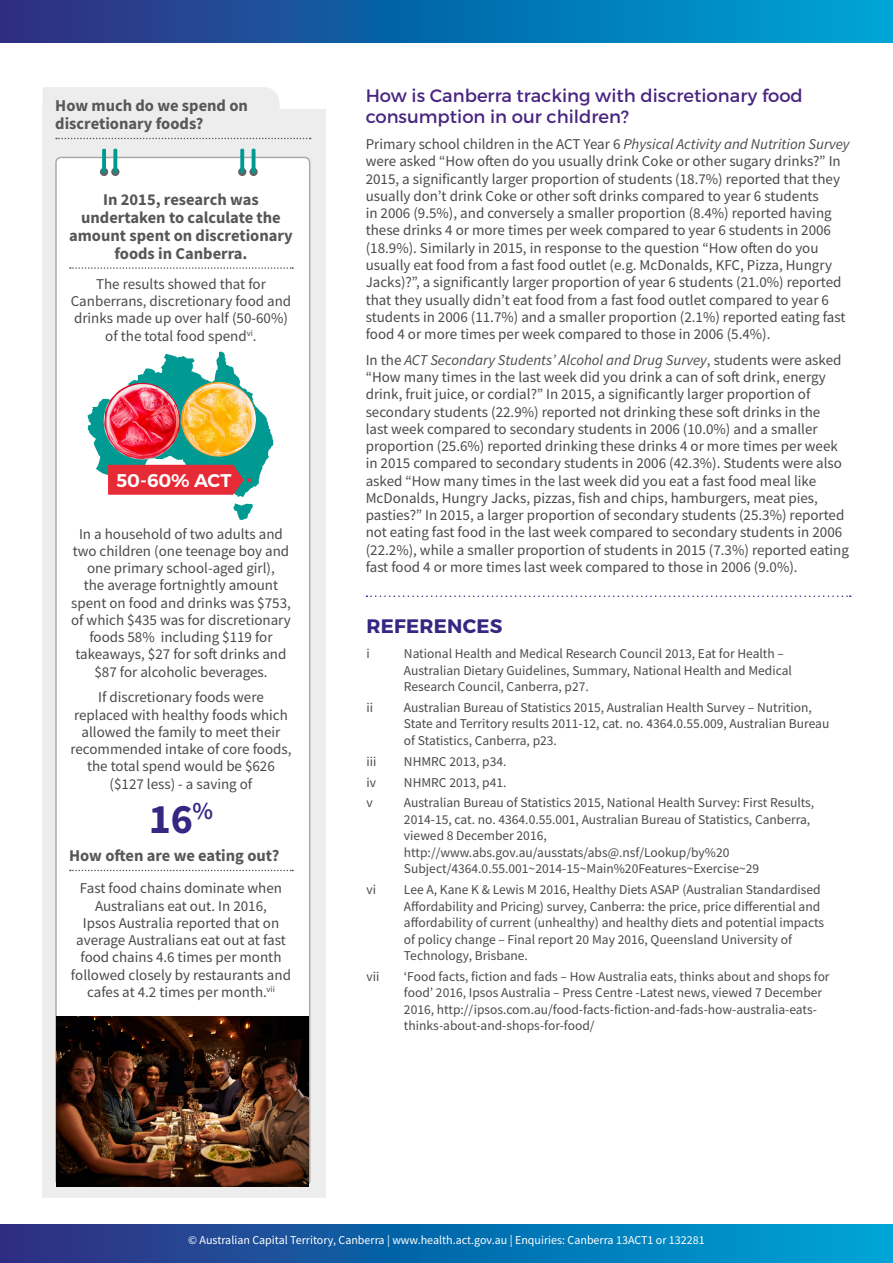
<style>
.page{position:relative;width:893px;height:1263px;background:#fff}
.page>*{position:absolute;margin:0;border:0;box-sizing:border-box;transform-origin:0 0}
.t1{font:700 42px "Source Sans Pro";color:#362783}
.t2{font:700 19.5px "Montserrat";letter-spacing:.01em;color:#362783}
.t3{font:600 18.45px "Montserrat";letter-spacing:-.005em;color:#fff}
.t4{font:18px/21px "Montserrat";color:#492581}
.t5{font:700 16.5px/18px "Source Sans Pro";color:#575756}
.t6{font:15px/17.2px "Source Sans Pro";color:#4a4a49;text-align:center}
.t7{font:13.5px/16.5px "Source Sans Pro";color:#4a4a49}
.t8{font:12px "Source Sans Pro";color:#fff}
.s1{font-style:italic}
</style>
<div class="page">
<svg style="left:0;top:0;width:893px;height:43px;background:#0e69ac"></svg>
<svg style="left:0;top:1225px;width:893px;height:38px;background:#0e69ac"></svg>
<div style="left:43px;top:87px;width:237px;height:22px;background:#ededed"></div>
<div style="left:43px;top:109px;width:283px;height:1089px;background:#ededed"></div>
<div style="left:56px;top:157px;width:254px;height:1029px;background:#fff;border-radius:5px"></div>
<svg style="left:100px;top:168px;width:8px;height:8px"></svg>
<svg style="left:102px;top:149px;width:4px;height:24px"></svg>
<svg style="left:111px;top:168px;width:8px;height:8px"></svg>
<svg style="left:113px;top:149px;width:4px;height:24px"></svg>
<svg style="left:238px;top:168px;width:8px;height:8px"></svg>
<svg style="left:240px;top:149px;width:4px;height:24px"></svg>
<svg style="left:249px;top:168px;width:9px;height:8px"></svg>
<hr style="left:252px;top:149px;width:3px;height:24px;background:#009a93;border-radius:2px">
<svg style="left:56px;top:138px;width:255px;height:1px"></svg>
<svg style="left:70px;top:267px;width:223px;height:2px"></svg>
<svg style="left:70px;top:870px;width:223px;height:1px"></svg>
<svg style="left:366px;top:595px;width:485px;height:2px"></svg>
<img style="left:57px;top:1016px;width:252px;height:170px">
<svg style="left:233px;top:503px;width:20px;height:17px"></svg>
<img style="left:87px;top:352px;width:186px;height:145px">
<img style="left:195px;top:382px;width:24px;height:8px">
<p class="t5" style="left:55px;top:96px;width:194px">How much do we spend on discretionary foods?</p>
<p class="t5" style="left:69px;top:190px;width:225px;text-align:center">In 2015, research was undertaken to calculate the amount spent on discretionary foods in Canberra.</p>
<p class="t6" style="left:71px;top:275px;width:222px">The results showed that for<br>Canberrans, discretionary food and drinks made up over half (50-60%) of the total food spend<sup>vi</sup>.</p>
<p class="t3" style="left:116px;top:468px;width:117px">50-60% ACT</p>
<p class="t6" style="left:71px;top:525px;width:221px">In a household of two adults and two children (one teenage boy and one primary school-aged girl),<br>the average fortnightly amount spent on food and drinks was $753, of which $435 was for discretionary foods 58% including $119 for takeaways, $27 for soft drinks and $87 for alcoholic beverages.</p>
<p class="t6" style="left:70px;top:689px;width:223px">If discretionary foods were replaced with healthy foods which allowed the family to meet their recommended intake of core foods, the total spend would be $626 ($127 less) - a saving of</p>
<h1 class="t1" style="left:149px;top:791px;width:66px">16<sup>%</sup></h1>
<p class="t5" style="left:69px;top:846px;width:212px">How often are we eating out?</p>
<p class="t6" style="left:71px;top:880px;width:222px">Fast food chains dominate when<br>Australians eat out. In 2016,<br>Ipsos Australia reported that on average Australians eat out at fast food chains 4.6 times per month followed closely by restaurants and cafes at 4.2 times per month.<sup>vii</sup></p>
<p class="t4" style="left:366px;top:86px;width:439px">How is Canberra tracking with discretionary food consumption in our children?</p>
<p class="t6" style="left:366px;top:136px;width:485px;text-align:left">Primary school children in the ACT Year 6 <span class="s1">Physical Activity and Nutrition Survey </span>were asked “How often do you usually drink Coke or other sugary drinks?” In 2015, a significantly larger proportion of students (18.7%) reported that they usually don’t drink Coke or other soft drinks compared to year 6 students<br>in 2006 (9.5%), and conversely a smaller proportion (8.4%) reported having these drinks 4 or more times per week compared to year 6 students in 2006 (18.9%). Similarly in 2015, in response to the question “How often do you usually eat food from a fast food outlet (e.g. McDonalds, KFC, Pizza, Hungry Jacks)?”, a significantly larger proportion of year 6 students (21.0%) reported that they usually didn’t eat food from a fast food outlet compared to year 6 students in 2006 (11.7%) and a smaller proportion (2.1%) reported eating fast food 4 or more times per week compared to those in 2006 (5.4%).</p>
<p class="t6" style="left:366px;top:351px;width:485px;text-align:left">In the <span class="s1">ACT Secondary Students’ Alcohol and Drug Survey</span>, students were asked “How many times in the last week did you drink a can of soft drink, energy drink, fruit juice, or cordial?” In 2015, a significantly larger proportion of secondary students (22.9%) reported not drinking these soft drinks in the<br>last week compared to secondary students in 2006 (10.0%) and a smaller proportion (25.6%) reported drinking these drinks 4 or more times per week in 2015 compared to secondary students in 2006 (42.3%). Students were also asked “How many times in the last week did you eat a fast food meal like McDonalds, Hungry Jacks, pizzas, fish and chips, hamburgers, meat pies, pasties?” In 2015, a larger proportion of secondary students (25.3%) reported not eating fast food in the last week compared to secondary students in 2006 (22.2%), while a smaller proportion of students in 2015 (7.3%) reported eating fast food 4 or more times last week compared to those in 2006 (9.0%).</p>
<h2 class="t2" style="left:367px;top:614px;width:137px">REFERENCES</h2>
<p class="t7" style="left:366px;top:645px;width:5px">i</p>
<p class="t7" style="left:404px;top:645px;width:390px">National Health and Medical Research Council 2013, Eat for Health –<br>Australian Dietary Guidelines, Summary, National Health and Medical<br>Research Council, Canberra, p27.</p>
<p class="t7" style="left:366px;top:699px;width:8px">ii</p>
<p class="t7" style="left:404px;top:699px;width:427px">Australian Bureau of Statistics 2015, Australian Health Survey – Nutrition,<br>State and Territory results 2011-12, cat. no. 4364.0.55.009, Australian Bureau of Statistics, Canberra, p23.</p>
<p class="t7" style="left:366px;top:753px;width:11px">iii</p>
<p class="t7" style="left:404px;top:753px;width:104px">NHMRC 2013, p34.</p>
<p class="t7" style="left:366px;top:774px;width:11px">iv</p>
<p class="t7" style="left:404px;top:774px;width:104px">NHMRC 2013, p41.</p>
<p class="t7" style="left:366px;top:794px;width:8px">v</p>
<p class="t7" style="left:404px;top:794px;width:412px">Australian Bureau of Statistics 2015, National Health Survey: First Results, 2014-15, cat. no. 4364.0.55.001, Australian Bureau of Statistics, Canberra, viewed 8 December 2016, http://www.abs.gov.au/ausstats/abs@.nsf/Lookup/by%20<br>Subject/4364.0.55.001~2014-15~Main%20Features~Exercise~29</p>
<p class="t7" style="left:366px;top:881px;width:11px">vi</p>
<p class="t7" style="left:404px;top:881px;width:422px">Lee A, Kane K &amp; Lewis M 2016, Healthy Diets ASAP (Australian Standardised Affordability and Pricing) survey, Canberra: the price, price differential and affordability of current (unhealthy) and healthy diets and potential impacts of policy change – Final report 20 May 2016, Queensland University of Technology, Brisbane.</p>
<p class="t7" style="left:366px;top:968px;width:14px">vii</p>
<p class="t7" style="left:404px;top:968px;width:427px">‘Food facts, fiction and fads – How Australia eats, thinks about and shops for food’ 2016, Ipsos Australia – Press Centre -Latest news, viewed 7 December 2016, http://ipsos.com.au/food-facts-fiction-and-fads-how-australia-eats&shy;thinks-about-and-shops-for-food/</p>
<p class="t8" style="left:188px;top:1233px;width:518px">© Australian Capital Territory, Canberra | www.health.act.gov.au | Enquiries: Canberra 13ACT1 or 132281</p>
</div>
